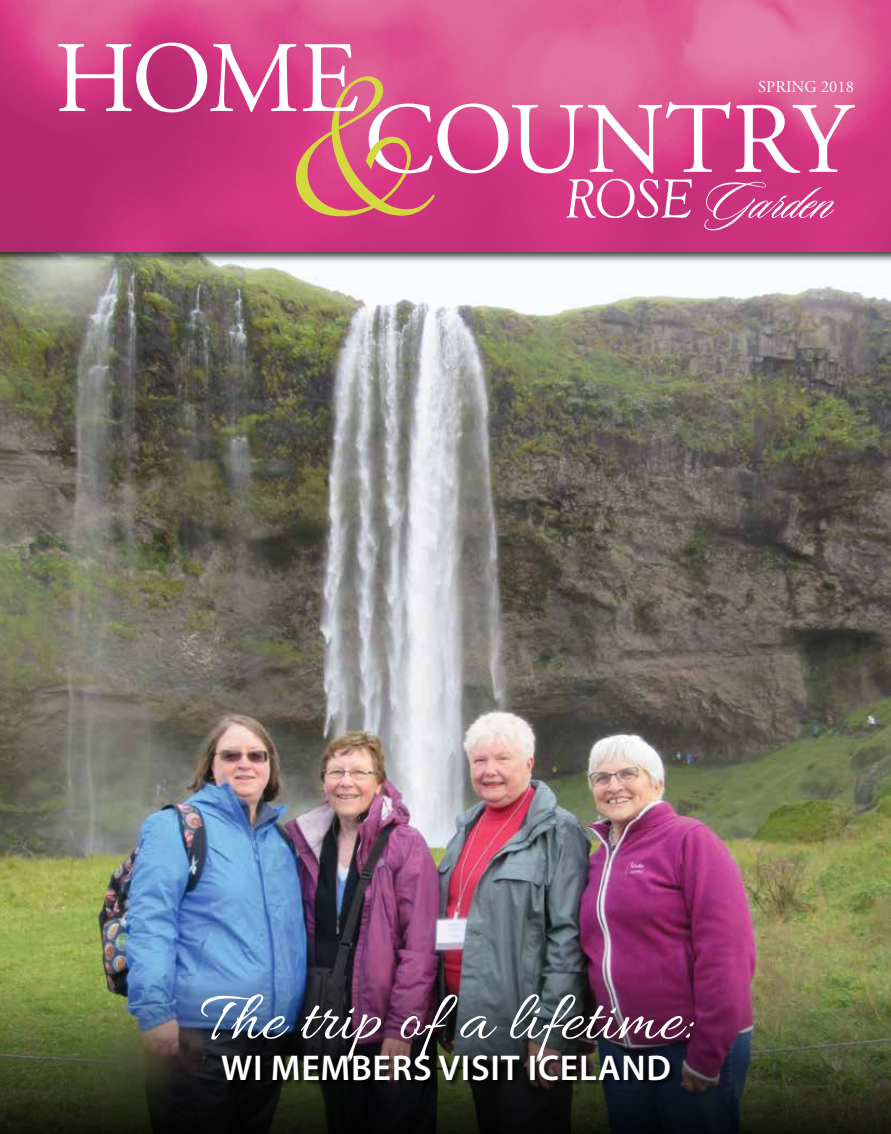
<style>
.page{position:relative;width:891px;height:1134px;background:#fff}
.page>*{position:absolute;margin:0;border:0;box-sizing:border-box;transform-origin:0 0}
.t1{font:72px "Allura";color:#fff}
.t2{font:57.15px "Sloop Script One";color:#fff}
.t3{font:600 36px "Myriad Pro";letter-spacing:.02em;color:#fff}
.t4{font:16.5px "Adobe Garamond Pro";color:#fff}
.s1{font-family:"Goudy Old Style T";font-style:italic}
</style>
<div class="page">
<img style="left:0;top:264px;width:891px;height:712px">
<div style="left:0;top:0;width:891px;height:264px;background:#000;opacity:.75"></div>
<svg style="left:58px;top:43px;width:797px;height:173px;background:#d75a90"></svg>
<img style="left:0;top:976px;width:891px;height:158px">
<div style="left:222px;top:1056px;width:454px;height:32px;background:#000;opacity:.75"></div>
<p class="t4" style="left:758px;top:77px;width:97px">SPRING 2018</p>
<h2 class="t2" style="left:563px;top:172px;width:271px"><span class="s1">ROSE</span> Garden</h2>
<h1 class="t1" style="left:200px;top:979px;width:492px">The trip of a lifetime:</h1>
<p class="t3" style="left:221px;top:1045px;width:451px">WI MEMBERS VISIT ICELAND</p>
</div>
